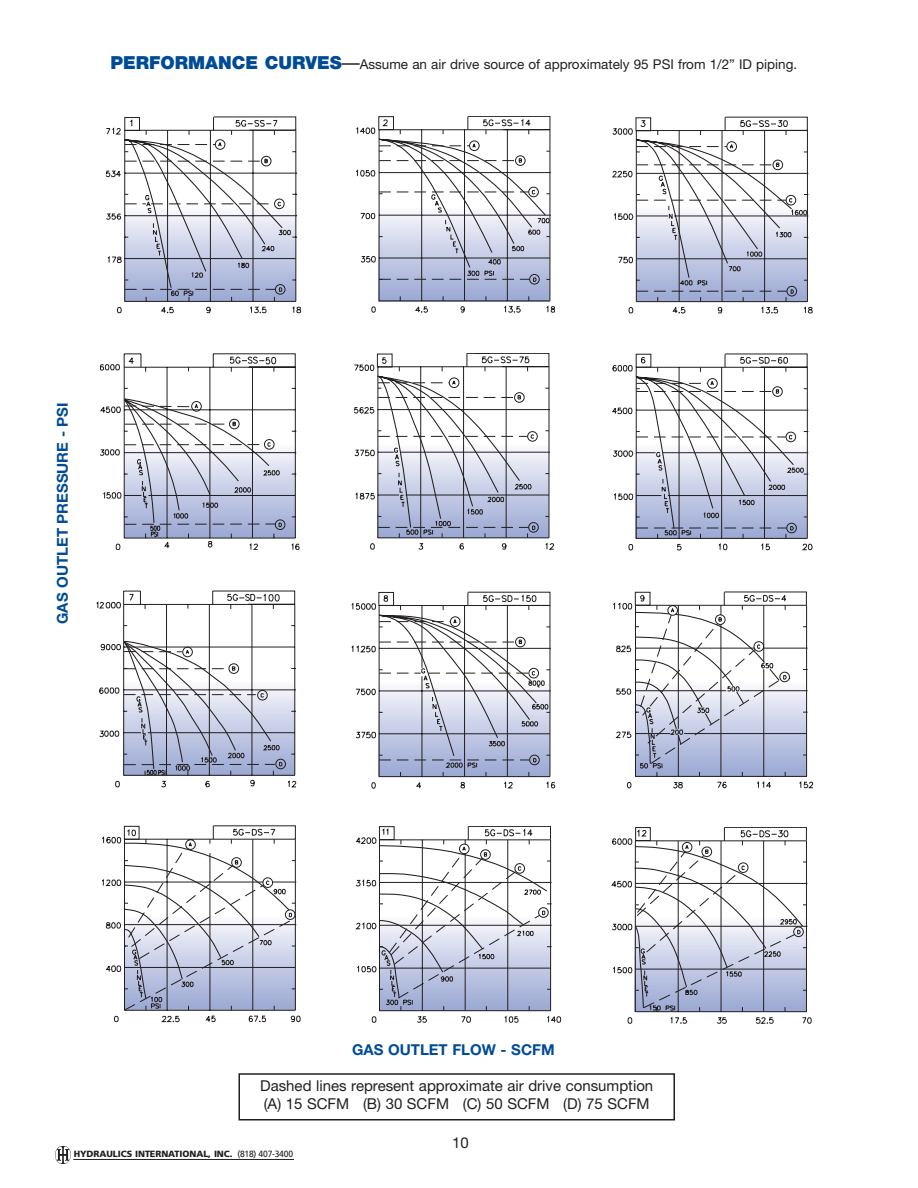
<style>
.page{position:relative;width:918px;height:1188px;background:#fff}
.page>*{position:absolute;margin:0;border:0;box-sizing:border-box;transform-origin:0 0}
.t1{font:15px/18px "Helvetica Neue";color:#231f20}
.t2{font:700 15px "Helvetica Neue";color:#004b96}
.t3{font:13.5px "Helvetica Neue";color:#231f20}
.t4{font:900 9px "Frutiger";letter-spacing:-.005em;color:#231f20}
.s1{font-weight:900;font-size:18px;color:#004b96}
.s2{font-size:18px}
.s3{font-weight:400}
</style>
<div class="page">
<hr style="left:73px;top:1159px;width:221px;height:1px;background:#231f20">
<img style="left:55px;top:1147px;width:15px;height:16px">
<div style="left:238px;top:1073px;width:437px;height:47px;border:2px solid #231f20"></div>
<svg style="left:106px;top:117px;width:195px;height:196px"></svg>
<div style="left:125px;top:117px;width:15px;height:14px;border:1px solid #231f20"></div>
<svg style="left:356px;top:116px;width:199px;height:197px"></svg>
<svg style="left:612px;top:117px;width:201px;height:196px"></svg>
<svg style="left:100px;top:354px;width:199px;height:196px"></svg>
<svg style="left:354px;top:353px;width:200px;height:197px"></svg>
<svg style="left:612px;top:354px;width:201px;height:196px"></svg>
<svg style="left:96px;top:591px;width:200px;height:196px"></svg>
<svg style="left:351px;top:592px;width:204px;height:196px"></svg>
<svg style="left:613px;top:592px;width:200px;height:197px"></svg>
<svg style="left:102px;top:825px;width:198px;height:197px"></svg>
<svg style="left:356px;top:826px;width:205px;height:197px"></svg>
<svg style="left:611px;top:827px;width:201px;height:197px"></svg>
<p class="t3" style="left:111px;top:59px;width:688px"><span class="s1">PERFORMANCE CURVES</span><span class="s2">—</span>Assume an air drive source of approximately 95 PSI from 1/2” ID piping.</p>
<p class="t2" style="left:57px;top:624px;width:223px;rotate:-90deg">GAS OUTLET PRESSURE - PSI</p>
<p class="t2" style="left:352px;top:1044px;width:204px">GAS OUTLET FLOW - SCFM</p>
<p class="t1" style="left:260px;top:1078px;width:395px">Dashed lines represent approximate air drive consumption (A) 15 SCFM (B) 30 SCFM (C) 50 SCFM (D) 75 SCFM</p>
<p class="t1" style="left:452px;top:1135px;width:18px">10</p>
<p class="t4" style="left:74px;top:1150px;width:221px">HYDRAULICS INTERNATIONAL, INC. <span class="s3">(818) 407-3400</span></p>
</div>
